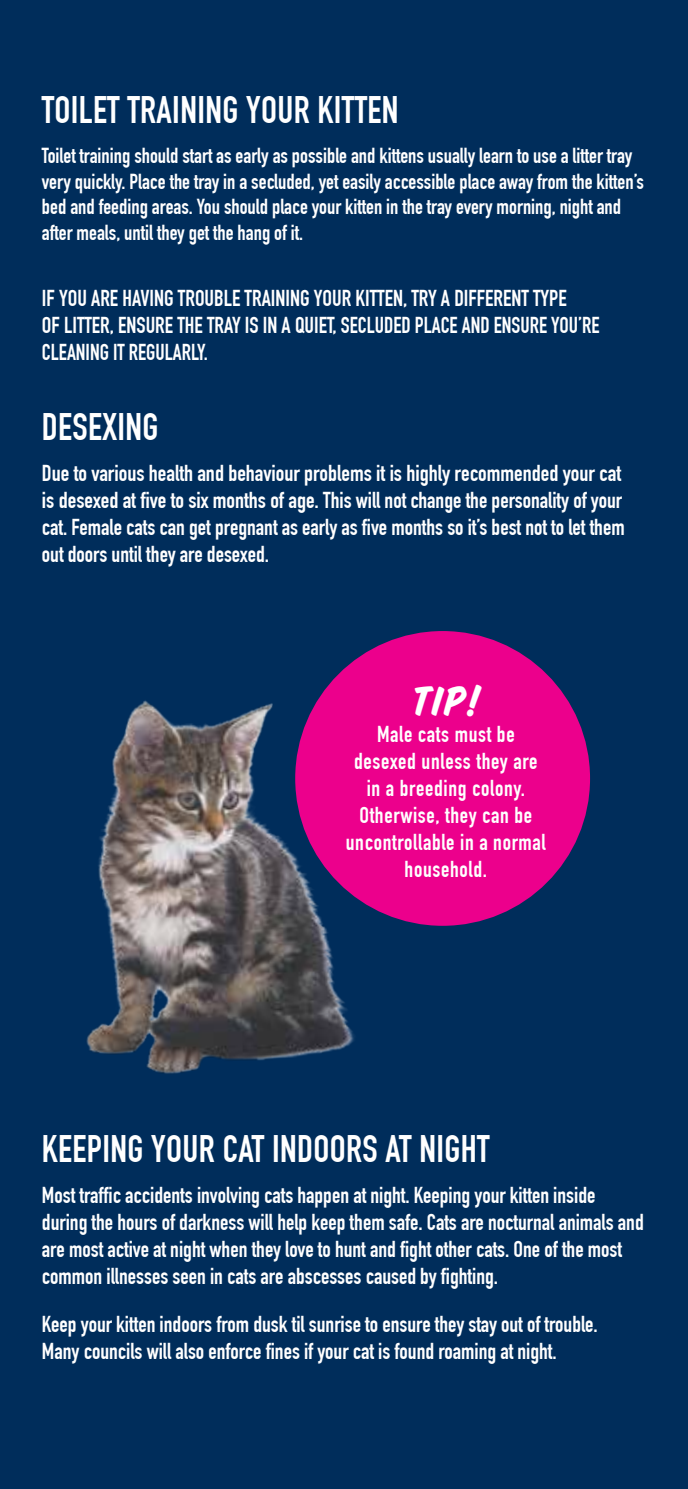
<style>
.page{position:relative;width:688px;height:1489px;background:#fff}
.page>*{position:absolute;margin:0;border:0;box-sizing:border-box;transform-origin:0 0}
.t1{font:45px "House Slant";color:#fff}
.t2{font:700 37.5px "DIN Condensed";letter-spacing:.01em;color:#fff}
.t3{font:700 22.5px/27px "DIN Condensed";color:#fff}
.t4{font:700 22.5px/27px "DIN Condensed";letter-spacing:.03em;color:#fff;text-align:center}
.t5{font:700 21.25px/25.5px "DIN Condensed";color:#fff}
</style>
<div class="page">
<div style="left:0;top:0;width:687px;height:1488px;background:#002d5b"></div>
<div style="left:295px;top:631px;width:295px;height:294px;background:#ec008c;border-radius:50%"></div>
<img style="left:86px;top:663px;width:290px;height:411px">
<h2 class="t2" style="left:42px;top:88px;width:358px">TOILET TRAINING YOUR KITTEN</h2>
<p class="t5" style="left:42px;top:143px;width:603px">Toilet training should start as early as possible and kittens usually learn to use a litter tray very quickly. Place the tray in a secluded, yet easily accessible place away from the kitten’s bed and feeding areas. You should place your kitten in the tray every morning, night and after meals, until they get the hang of it.</p>
<p class="t3" style="left:42px;top:284px;width:559px">IF YOU ARE HAVING TROUBLE TRAINING YOUR KITTEN, TRY A DIFFERENT TYPE<br>OF LITTER, ENSURE THE TRAY IS IN A QUIET, SECLUDED PLACE AND ENSURE YOU’RE<br>CLEANING IT REGULARLY.</p>
<h2 class="t2" style="left:42px;top:405px;width:118px">DESEXING</h2>
<p class="t3" style="left:42px;top:460px;width:584px">Due to various health and behaviour problems it is highly recommended your cat is desexed at five to six months of age. This will not change the personality of your cat. Female cats can get pregnant as early as five months so it’s best not to let them out doors until they are desexed.</p>
<h1 class="t1" style="left:411px;top:673px;width:70px">Tip!</h1>
<p class="t4" style="left:346px;top:721px;width:201px">Male cats must be desexed unless they are in a breeding colony.<br>Otherwise, they can be uncontrollable in a normal household.</p>
<h2 class="t2" style="left:42px;top:1126px;width:449px">KEEPING YOUR CAT INDOORS AT NIGHT</h2>
<p class="t3" style="left:42px;top:1181px;width:603px">Most traffic accidents involving cats happen at night. Keeping your kitten inside during the hours of darkness will help keep them safe. Cats are nocturnal animals and are most active at night when they love to hunt and fight other cats. One of the most common illnesses seen in cats are abscesses caused by fighting.</p>
<p class="t3" style="left:42px;top:1310px;width:557px">Keep your kitten indoors from dusk til sunrise to ensure they stay out of trouble.<br>Many councils will also enforce fines if your cat is found roaming at night.</p>
</div>
